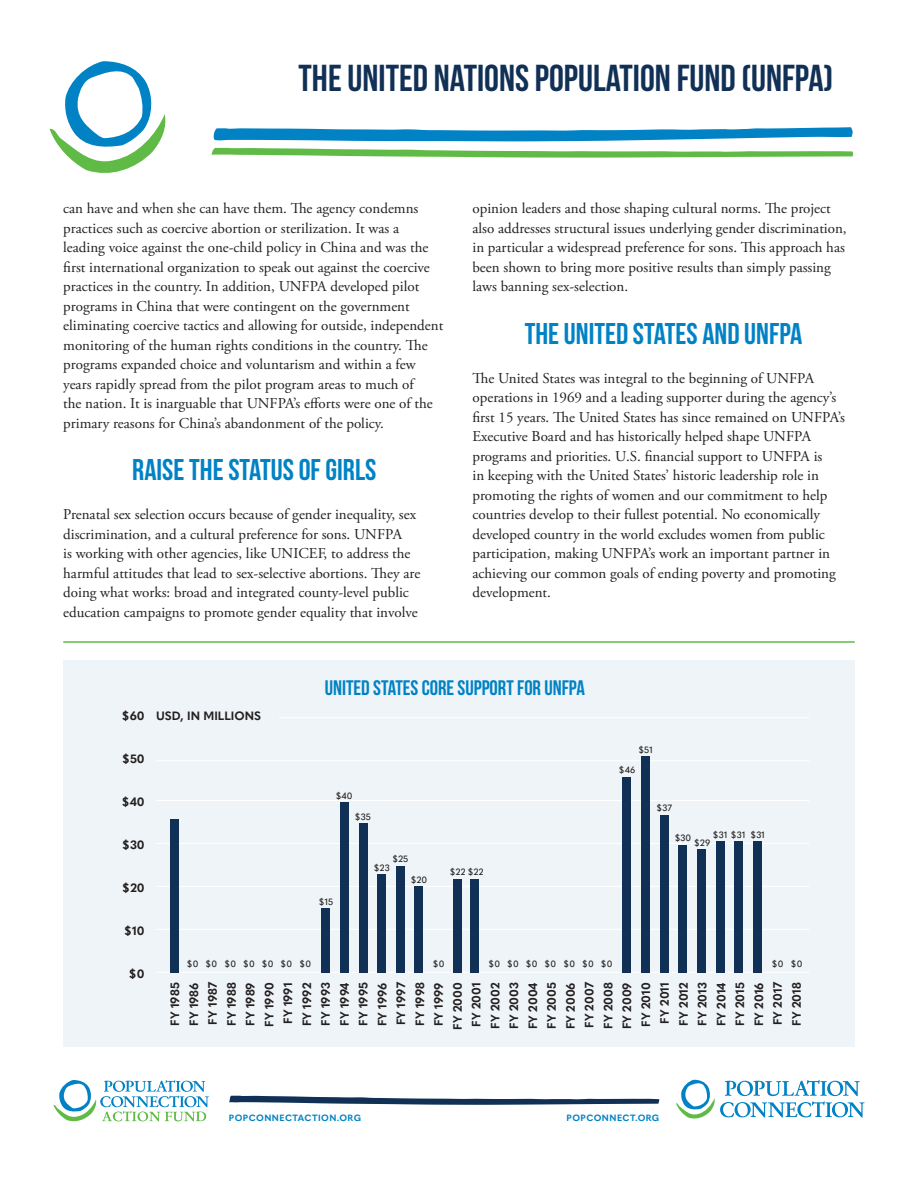
<style>
.page{position:relative;width:918px;height:1188px;background:#fff}
.page>*{position:absolute;margin:0;border:0;box-sizing:border-box;transform-origin:0 0}
.t1{font:37.5px "Bebas Neue";color:#113056}
.t2{font:30px "Bebas Neue";color:#0082c5}
.t3{font:21px "Bebas Neue";color:#0082c5}
.t4{font:15px/19.5px "Adobe Garamond Pro";color:#231f20}
.t5{font:700 12px/18.9px "Quasimoda";color:#231f20;text-align:center}
.t6{font:500 9px "Quasimoda";letter-spacing:.02em;color:#231f20}
.t7{font:700 9px "Quasimoda";letter-spacing:.05em;color:#0082c5}
</style>
<div class="page">
<svg style="left:50px;top:61px;width:116px;height:112px"></svg>
<svg style="left:676px;top:1080px;width:189px;height:39px"></svg>
<svg style="left:229px;top:1096px;width:430px;height:9px"></svg>
<svg style="left:53px;top:1080px;width:156px;height:42px"></svg>
<svg style="left:213px;top:127px;width:640px;height:14px"></svg>
<svg style="left:211px;top:148px;width:642px;height:10px"></svg>
<hr style="left:63px;top:641px;width:792px;height:2px;background:#60bb46">
<div style="left:63px;top:661px;width:792px;height:386px;background:#eef4f7"></div>
<hr style="left:156px;top:929px;width:653px;height:1px;background:#fff">
<hr style="left:156px;top:886px;width:653px;height:1px;background:#fff">
<hr style="left:156px;top:843px;width:653px;height:1px;background:#fff">
<hr style="left:156px;top:800px;width:653px;height:1px;background:#fff">
<hr style="left:156px;top:972px;width:653px;height:1px;background:#fff">
<hr style="left:156px;top:760px;width:653px;height:1px;background:#fff">
<hr style="left:279px;top:717px;width:530px;height:1px;background:#fff">
<div style="left:170px;top:820px;width:9px;height:153px;background:#113056"></div>
<div style="left:321px;top:909px;width:9px;height:64px;background:#113056"></div>
<div style="left:340px;top:803px;width:9px;height:170px;background:#113056"></div>
<div style="left:359px;top:824px;width:8px;height:149px;background:#113056"></div>
<div style="left:377px;top:875px;width:9px;height:98px;background:#113056"></div>
<div style="left:396px;top:866px;width:9px;height:107px;background:#113056"></div>
<div style="left:415px;top:887px;width:8px;height:86px;background:#113056"></div>
<div style="left:453px;top:879px;width:9px;height:94px;background:#113056"></div>
<div style="left:471px;top:879px;width:8px;height:94px;background:#113056"></div>
<div style="left:623px;top:777px;width:8px;height:196px;background:#113056"></div>
<div style="left:641px;top:757px;width:9px;height:216px;background:#113056"></div>
<div style="left:660px;top:815px;width:9px;height:158px;background:#113056"></div>
<div style="left:679px;top:845px;width:8px;height:128px;background:#113056"></div>
<div style="left:697px;top:849px;width:9px;height:124px;background:#113056"></div>
<div style="left:716px;top:842px;width:8px;height:131px;background:#113056"></div>
<div style="left:735px;top:842px;width:8px;height:131px;background:#113056"></div>
<div style="left:753px;top:842px;width:9px;height:131px;background:#113056"></div>
<h1 class="t1" style="left:299px;top:57px;width:536px">THE UNITED NATIONS POPULATION FUND (UNFPA)</h1>
<p class="t4" style="left:63px;top:199px;width:382px">can have and when she can have them. The agency condemns practices such as coercive abortion or sterilization. It was a leading voice against the one-child policy in China and was the first international organization to speak out against the coercive practices in the country. In addition, UNFPA developed pilot programs in China that were contingent on the government eliminating coercive tactics and allowing for outside, independent monitoring of the human rights conditions in the country. The programs expanded choice and voluntarism and within a few years rapidly spread from the pilot program areas to much of<br>the nation. It is inarguable that UNFPA’s efforts were one of the primary reasons for China’s abandonment of the policy.</p>
<h2 class="t2" style="left:132px;top:454px;width:246px">RAISE THE STATUS OF GIRLS</h2>
<p class="t4" style="left:63px;top:505px;width:359px">Prenatal sex selection occurs because of gender inequality, sex discrimination, and a cultural preference for sons. UNFPA<br>is working with other agencies, like UNICEF, to address the harmful attitudes that lead to sex-selective abortions. They are doing what works: broad and integrated county-level public education campaigns to promote gender equality that involve</p>
<p class="t4" style="left:472px;top:199px;width:376px">opinion leaders and those shaping cultural norms. The project also addresses structural issues underlying gender discrimination, in particular a widespread preference for sons. This approach has been shown to bring more positive results than simply passing laws banning sex-selection.</p>
<h2 class="t2" style="left:525px;top:317px;width:279px">THE UNITED STATES AND UNFPA</h2>
<p class="t4" style="left:472px;top:369px;width:374px">The United States was integral to the beginning of UNFPA operations in 1969 and a leading supporter during the agency’s first 15 years. The United States has since remained on UNFPA’s Executive Board and has historically helped shape UNFPA programs and priorities. U.S. financial support to UNFPA is<br>in keeping with the United States’ historic leadership role in promoting the rights of women and our commitment to help countries develop to their fullest potential. No economically developed country in the world excludes women from public participation, making UNFPA’s work an important partner in achieving our common goals of ending poverty and promoting development.</p>
<p class="t5" style="left:121px;top:705px;width:25px">$60</p>
<p class="t5" style="left:122px;top:748px;width:25px">$50</p>
<p class="t5" style="left:121px;top:791px;width:25px">$40</p>
<p class="t5" style="left:122px;top:834px;width:25px">$30</p>
<p class="t5" style="left:122px;top:877px;width:24px">$20</p>
<p class="t5" style="left:124px;top:920px;width:22px">$10</p>
<p class="t5" style="left:129px;top:963px;width:18px">$0</p>
<p class="t5" style="left:156px;top:705px;width:106px">USD, IN MILLIONS</p>
<h3 class="t3" style="left:325px;top:676px;width:262px">UNITED STATES CORE SUPPORT FOR UNFPA</h3>
<p class="t6" style="left:335px;top:789px;width:19px">$40</p>
<p class="t6" style="left:319px;top:895px;width:16px">$15</p>
<p class="t6" style="left:355px;top:810px;width:18px">$35</p>
<p class="t6" style="left:392px;top:852px;width:18px">$25</p>
<p class="t6" style="left:374px;top:861px;width:18px">$23</p>
<p class="t6" style="left:411px;top:873px;width:18px">$20</p>
<p class="t6" style="left:449px;top:865px;width:36px">$22 $22</p>
<p class="t6" style="left:638px;top:743px;width:16px">$51</p>
<p class="t6" style="left:618px;top:763px;width:18px">$46</p>
<p class="t6" style="left:656px;top:801px;width:17px">$37</p>
<p class="t6" style="left:713px;top:827px;width:54px">$31 $31 $31</p>
<p class="t6" style="left:674px;top:831px;width:18px">$30</p>
<p class="t6" style="left:694px;top:836px;width:18px">$29</p>
<p class="t6" style="left:187px;top:957px;width:126px">$0 $0 $0 $0 $0 $0 $0</p>
<p class="t6" style="left:432px;top:957px;width:13px">$0</p>
<p class="t6" style="left:488px;top:957px;width:126px">$0 $0 $0 $0 $0 $0 $0</p>
<p class="t6" style="left:772px;top:957px;width:32px">$0 $0</p>
<p class="t5" style="left:165px;top:1030px;width:49px;rotate:-90deg">FY 1985<br>FY 1986<br>FY 1987<br>FY 1988<br>FY 1989<br>FY 1990<br>FY 1991<br>FY 1992<br>FY 1993<br>FY 1994<br>FY 1995<br>FY 1996<br>FY 1997<br>FY 1998<br>FY 1999<br>FY 2000<br>FY 2001<br>FY 2002<br>FY 2003<br>FY 2004<br>FY 2005<br>FY 2006<br>FY 2007<br>FY 2008<br>FY 2009<br>FY 2010<br>FY 2011<br>FY 2012<br>FY 2013<br>FY 2014<br>FY 2015<br>FY 2016<br>FY 2017<br>FY 2018</p>
<p class="t7" style="left:229px;top:1111px;width:134px">POPCONNECTACTION.ORG</p>
<p class="t7" style="left:567px;top:1111px;width:94px">POPCONNECT.ORG</p>
</div>
